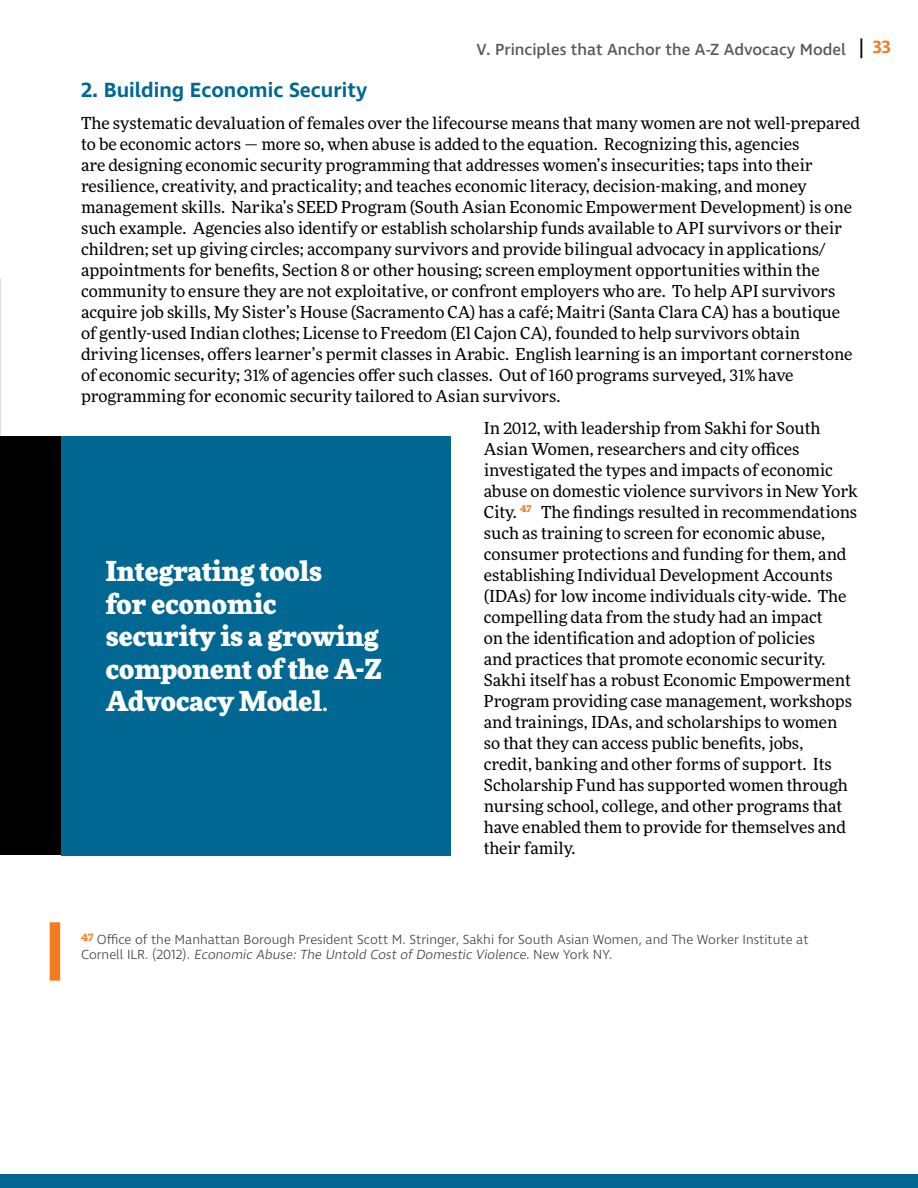
<style>
.page{position:relative;width:918px;height:1188px;background:#fff}
.page>*{position:absolute;margin:0;border:0;box-sizing:border-box;transform-origin:0 0}
.t1{font:900 27px/32.4px "More Pro";color:#fff}
.t2{font:600 21px "Ingra";color:#006892}
.t3{font:600 18px "Ingra";color:#f47b20}
.t4{font:16.5px/21px "More Pro";color:#000}
.t5{font:500 16.5px "Ingra";color:#58595b}
.t6{font:300 13.5px/15px "Ingra";color:#414042}
.s1{font-size:20.7px;color:#000}
.s2{font-weight:400}
.s3{font-style:italic}
</style>
<div class="page">
<div style="left:0;top:1174px;width:918px;height:14px;background:#006892"></div>
<div style="left:0;top:436px;width:62px;height:419px;background:#000"></div>
<div style="left:62px;top:436px;width:389px;height:419px;background:#006892"></div>
<div style="left:50px;top:922px;width:10px;height:59px;background:#f47b20"></div>
<p class="t5" style="left:477px;top:40px;width:389px">V. Principles that Anchor the A-Z Advocacy Model <span class="s1">|</span></p>
<p class="t2" style="left:81px;top:77px;width:288px">2. Building Economic Security</p>
<p class="t4" style="left:81px;top:112px;width:780px">The systematic devaluation of females over the lifecourse means that many women are not well-prepared to be economic actors — more so, when abuse is added to the equation. Recognizing this, agencies<br>are designing economic security programming that addresses women’s insecurities; taps into their resilience, creativity, and practicality; and teaches economic literacy, decision-making, and money management skills. Narika’s SEED Program (South Asian Economic Empowerment Development) is one such example. Agencies also identify or establish scholarship funds available to API survivors or their children; set up giving circles; accompany survivors and provide bilingual advocacy in applications/ appointments for benefits, Section 8 or other housing; screen employment opportunities within the community to ensure they are not exploitative, or confront employers who are. To help API survivors acquire job skills, My Sister’s House (Sacramento CA) has a café; Maitri (Santa Clara CA) has a boutique<br>of gently-used Indian clothes; License to Freedom (El Cajon CA), founded to help survivors obtain driving licenses, offers learner’s permit classes in Arabic. English learning is an important cornerstone of economic security; 31% of agencies offer such classes. Out of 160 programs surveyed, 31% have programming for economic security tailored to Asian survivors.</p>
<p class="t4" style="left:484px;top:416px;width:376px">In 2012, with leadership from Sakhi for South Asian Women, researchers and city offices investigated the types and impacts of economic abuse on domestic violence survivors in New York City. <sup>47</sup> The findings resulted in recommendations such as training to screen for economic abuse, consumer protections and funding for them, and establishing Individual Development Accounts (IDAs) for low income individuals city-wide. The compelling data from the study had an impact<br>on the identification and adoption of policies<br>and practices that promote economic security.<br>Sakhi itself has a robust Economic Empowerment Program providing case management, workshops and trainings, IDAs, and scholarships to women so that they can access public benefits, jobs,<br>credit, banking and other forms of support. Its Scholarship Fund has supported women through nursing school, college, and other programs that have enabled them to provide for themselves and their family.</p>
<h1 class="t1" style="left:106px;top:553px;width:277px">Integrating tools<br>for economic security is a growing component of the A-Z<br>Advocacy Model<span class="s2">.</span></h1>
<p class="t3" style="left:873px;top:36px;width:20px">33</p>
<p class="t6" style="left:81px;top:933px;width:729px"><sup>47</sup> Office of the Manhattan Borough President Scott M. Stringer, Sakhi for South Asian Women, and The Worker Institute at<br>Co r n e l l I L R . (201 2) . <span class="s3">Economic Abuse:The Untold CostofDomestic Violence</span>. N ew Yo r k N Y.</p>
</div>
